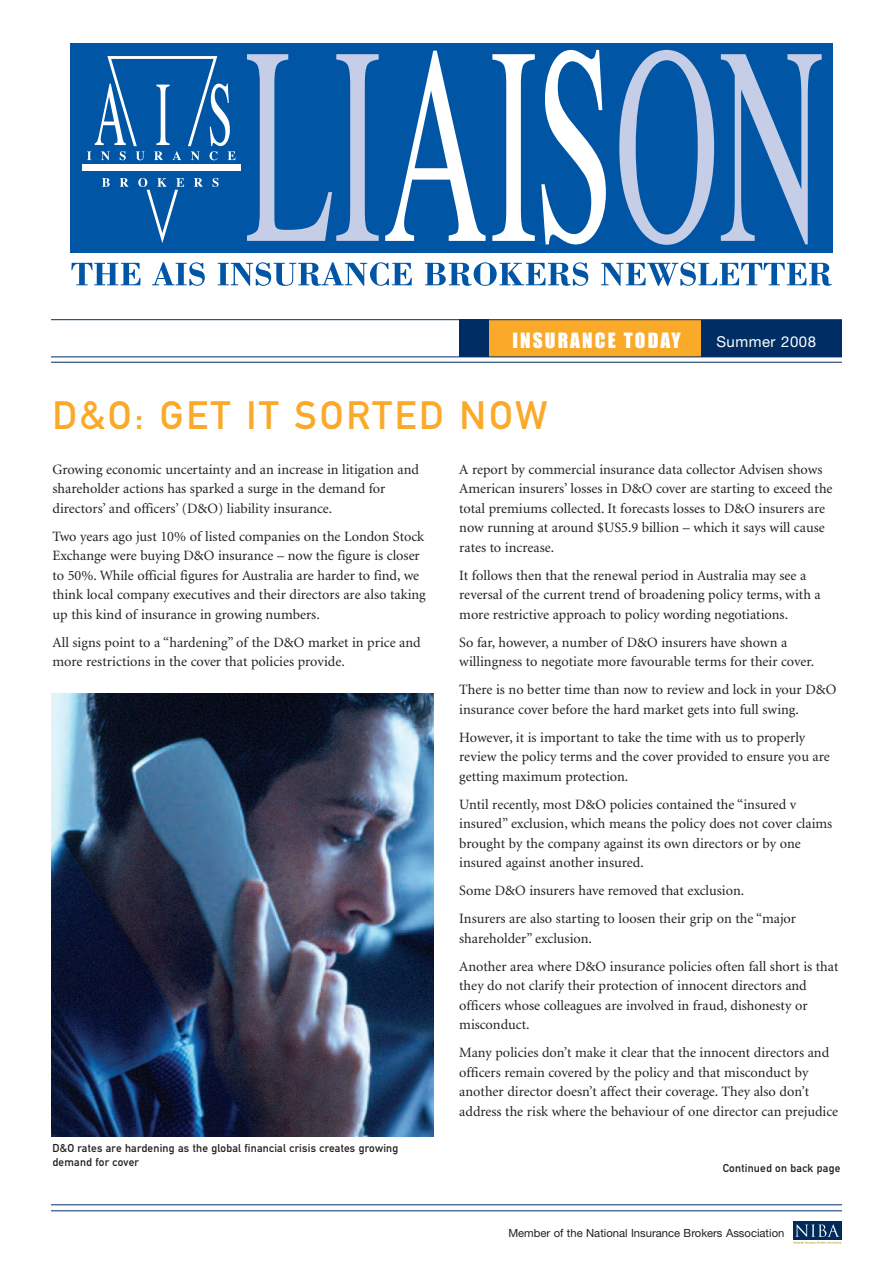
<style>
.page{position:relative;width:893px;height:1263px;background:#fff}
.page>*{position:absolute;margin:0;border:0;box-sizing:border-box;transform-origin:0 0}
.t1{font:39px "DIN Mittelschrift Alternate";letter-spacing:.07em;color:#faa928}
.t2{font:19.5px "Impact";letter-spacing:.105em;color:#fff}
.t3{font:15px "Helvetica Neue";letter-spacing:.035em;color:#fff}
.t4{font:14.25px/19.5px "Minion";color:#231f20}
.t5{font:11.25px/13.5px "DIN Mittelschrift Alternate";letter-spacing:.02em;color:#231f20}
.t6{font:11.25px "Helvetica Neue";color:#231f20}
</style>
<div class="page">
<hr style="left:51px;top:1204px;width:791px;height:1px;background:#002e64">
<hr style="left:51px;top:1210px;width:791px;height:1px;background:#002e64">
<div style="left:485px;top:320px;width:217px;height:37px;background:#faa928"></div>
<div style="left:459px;top:320px;width:30px;height:37px;background:#002e64"></div>
<div style="left:701px;top:320px;width:141px;height:37px;background:#002e64"></div>
<hr style="left:51px;top:362px;width:791px;height:1px;background:#002e64">
<hr style="left:51px;top:319px;width:791px;height:1px;background:#002e64">
<svg style="left:793px;top:1221px;width:49px;height:23px"></svg>
<hr style="left:51px;top:356px;width:791px;height:1px;background:#002e64">
<div style="left:70px;top:44px;width:763px;height:209px;background:#0155a5"></div>
<svg style="left:247px;top:54px;width:132px;height:187px"></svg>
<svg style="left:385px;top:51px;width:101px;height:190px"></svg>
<svg style="left:492px;top:54px;width:43px;height:187px"></svg>
<svg style="left:541px;top:50px;width:65px;height:194px"></svg>
<svg style="left:619px;top:50px;width:95px;height:195px"></svg>
<svg style="left:721px;top:54px;width:101px;height:190px"></svg>
<svg style="left:102px;top:178px;width:8px;height:9px"></svg>
<svg style="left:120px;top:178px;width:8px;height:9px"></svg>
<svg style="left:194px;top:178px;width:9px;height:9px"></svg>
<svg style="left:213px;top:178px;width:6px;height:9px"></svg>
<svg style="left:87px;top:56px;width:149px;height:104px"></svg>
<svg style="left:138px;top:178px;width:46px;height:65px"></svg>
<div style="left:82px;top:164px;width:159px;height:7px;background:#fff"></div>
<svg style="left:71px;top:263px;width:69px;height:22px"></svg>
<svg style="left:152px;top:262px;width:53px;height:24px"></svg>
<svg style="left:218px;top:262px;width:194px;height:24px"></svg>
<svg style="left:425px;top:262px;width:163px;height:24px"></svg>
<svg style="left:601px;top:262px;width:231px;height:24px"></svg>
<img style="left:51px;top:693px;width:383px;height:443px">
<p class="t2" style="left:512px;top:330px;width:170px">INSURANCE TODAY</p>
<p class="t3" style="left:716px;top:336px;width:101px">Summer 2008</p>
<p class="t1" style="left:53px;top:401px;width:496px">D&amp;O: GET IT SORTED NOW</p>
<p class="t4" style="left:53px;top:460px;width:368px">Growing economic uncertainty and an increase in litigation and shareholder actions has sparked a surge in the demand for directors’ and officers’ (D&amp;O) liability insurance.</p>
<p class="t4" style="left:53px;top:527px;width:375px">Two years ago just 10% of listed companies on the London Stock Exchange were buying D&amp;O insurance – now the figure is closer to 50%. While official figures for Australia are harder to find, we think local company executives and their directors are also taking up this kind of insurance in growing numbers.</p>
<p class="t4" style="left:53px;top:633px;width:370px">All signs point to a “hardening” of the D&amp;O market in price and more restrictions in the cover that policies provide.</p>
<p class="t5" style="left:53px;top:1143px;width:347px">D&amp;O rates are hardening as the global financial crisis creates growing demand for cover</p>
<p class="t4" style="left:459px;top:460px;width:375px">A report by commercial insurance data collector Advisen shows American insurers’ losses in D&amp;O cover are starting to exceed the total premiums collected. It forecasts losses to D&amp;O insurers are now running at around $US5.9 billion – which it says will cause rates to increase.</p>
<p class="t4" style="left:459px;top:566px;width:363px">It follows then that the renewal period in Australia may see a reversal of the current trend of broadening policy terms, with a more restrictive approach to policy wording negotiations.</p>
<p class="t4" style="left:459px;top:633px;width:356px">So far, however, a number of D&amp;O insurers have shown a willingness to negotiate more favourable terms for their cover.</p>
<p class="t4" style="left:459px;top:681px;width:379px">There is no better time than now to review and lock in your D&amp;O insurance cover before the hard market gets into full swing.</p>
<p class="t4" style="left:459px;top:728px;width:372px">However, it is important to take the time with us to properly review the policy terms and the cover provided to ensure you are getting maximum protection.</p>
<p class="t4" style="left:459px;top:795px;width:375px">Until recently, most D&amp;O policies contained the “insured v insured” exclusion, which means the policy does not cover claims brought by the company against its own directors or by one insured against another insured.</p>
<p class="t4" style="left:459px;top:878px;width:338px;line-height:28px">Some D&amp;O insurers have removed that exclusion.<br>Insurers are also starting to loosen their grip on the “major</p>
<p class="t4" style="left:459px;top:925px;width:381px;line-height:28px">shareholder” exclusion.<br>Another area where D&amp;O insurance policies often fall short is that</p>
<p class="t4" style="left:459px;top:977px;width:350px;text-align:justify">they do not clarify their protection of innocent directors and officers whose colleagues are involved in fraud, dishonesty or misconduct.</p>
<p class="t4" style="left:459px;top:1044px;width:380px">Many policies don’t make it clear that the innocent directors and officers remain covered by the policy and that misconduct by another director doesn’t affect their coverage. They also don’t address the risk where the behaviour of one director can prejudice</p>
<p class="t5" style="left:723px;top:1162px;width:119px">Continued on back page</p>
<p class="t6" style="left:508px;top:1229px;width:278px">Member of the National Insurance Brokers Association</p>
</div>
